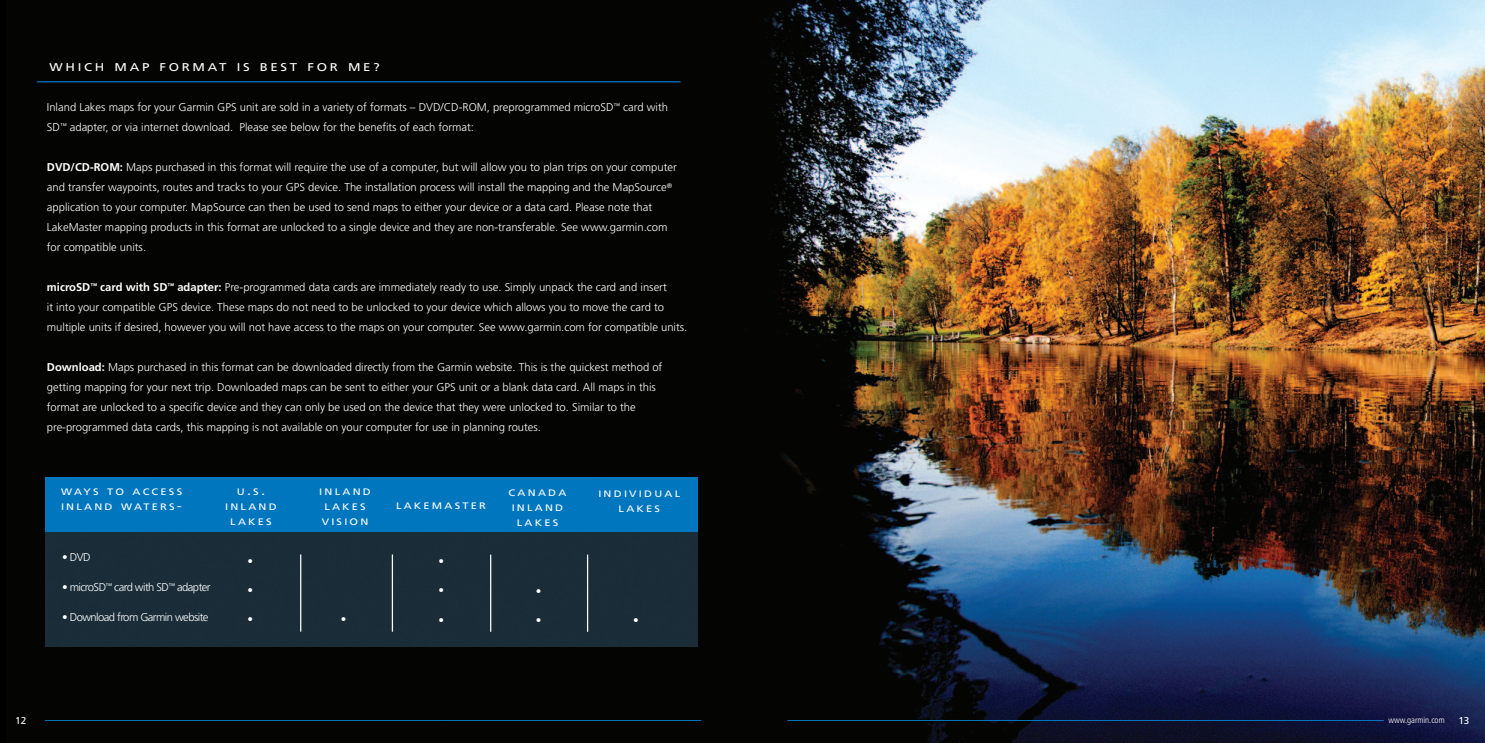
<style>
.page{position:relative;width:1485px;height:743px;background:#fff}
.page>*{position:absolute;margin:0;border:0;box-sizing:border-box;transform-origin:0 0}
.t1{font:300 11.25px/20px "Frutiger";color:#fff}
.t2{font:300 11.25px "Frutiger";letter-spacing:-.05em;color:#fff}
.t3{font:11.25px "Frutiger";letter-spacing:.2em;color:#fff;scale:1.18 1}
.t4{font:10px "Frutiger";color:#fff}
.t5{font:9.38px/15px "Frutiger";letter-spacing:.2em;color:#fff;text-align:center;scale:1.18 1}
.t6{font:300 condensed 8.75px "Frutiger";color:#fff}
.s1{font-weight:700}
.s2{font-size:12.5px}
</style>
<div class="page">
<img style="left:7px;top:0;width:1478px;height:742px">
<hr style="left:37px;top:81px;width:644px;height:1px;background:#0076be">
<div style="left:45px;top:532px;width:652px;height:114px;background:#1a2d38"></div>
<div style="left:45px;top:477px;width:652px;height:55px;background:#0076be"></div>
<hr style="left:392px;top:554px;width:1px;height:77px;background:#fff">
<hr style="left:490px;top:554px;width:1px;height:77px;background:#fff">
<hr style="left:300px;top:554px;width:1px;height:77px;background:#fff">
<hr style="left:587px;top:554px;width:1px;height:77px;background:#fff">
<hr style="left:788px;top:720px;width:596px;height:1px;background:#0076be">
<hr style="left:45px;top:720px;width:656px;height:1px;background:#0076be">
<p class="t3" style="left:50px;top:62px;width:281px">WHICH MAP FORMAT IS BEST FOR ME?</p>
<p class="t1" style="left:47px;top:98px;width:623px">Inland Lakes maps for your Garmin GPS unit are sold in a variety of formats – DVD/CD-ROM, preprogrammed microSD<sup>™</sup> card with<br>SD<sup>™</sup> adapter, or via internet download. Please see below for the benefits of each format:</p>
<p class="t1" style="left:47px;top:158px;width:632px"><span class="s1">DVD/CD-ROM:</span> Maps purchased in this format will require the use of a computer, but will allow you to plan trips on your computer and transfer waypoints, routes and tracks to your GPS device. The installation process will install the mapping and the MapSource<sup>® </sup>application to your computer. MapSource can then be used to send maps to either your device or a data card. Please note that LakeMaster mapping products in this format are unlocked to a single device and they are non-transferable. See www.garmin.com for compatible units.</p>
<p class="t1" style="left:47px;top:278px;width:642px"><span class="s1">microSD</span><sup>™</sup> <span class="s1">card with SD</span><sup>™</sup> <span class="s1">adapter:</span> Pre-programmed data cards are immediately ready to use. Simply unpack the card and insert<br>it into your compatible GPS device. These maps do not need to be unlocked to your device which allows you to move the card to multiple units if desired, however you will not have access to the maps on your computer. See www.garmin.com for compatible units.</p>
<p class="t1" style="left:47px;top:358px;width:617px"><span class="s1">Download:</span> Maps purchased in this format can be downloaded directly from the Garmin website. This is the quickest method of getting mapping for your next trip. Downloaded maps can be sent to either your GPS unit or a blank data card. All maps in this format are unlocked to a specific device and they can only be used on the device that they were unlocked to. Similar to the pre-programmed data cards, this mapping is not available on your computer for use in planning routes.</p>
<p class="t5" style="left:61px;top:484px;width:104px;text-align:left">WAYS TO ACCESS<br>INLAND WATERS<span class="s2">-</span></p>
<p class="t1" style="left:62px;top:548px;width:30px">• DVD</p>
<p class="t2" style="left:62px;top:583px;width:150px">• microSD<sup>™</sup> card with SD<sup>™</sup> adapter</p>
<p class="t2" style="left:62px;top:613px;width:148px">• Download from Garmin website</p>
<p class="t5" style="left:225px;top:484px;width:45px">U<span class="s2">.</span>S<span class="s2">.<br></span>INLAND<br>LAKES</p>
<p class="t5" style="left:598px;top:487px;width:71px">INDIVIDUAL<br>LAKES</p>
<p class="t5" style="left:319px;top:484px;width:45px;text-align:left">INLAND<br>LAKES<br>VISION</p>
<p class="t5" style="left:509px;top:485px;width:50px">CANADA<br>INLAND<br>LAKES</p>
<p class="t5" style="left:396px;top:499px;width:78px">LAKEMASTER</p>
<p class="t1" style="left:247px;top:551px;width:7px">•</p>
<p class="t1" style="left:247px;top:581px;width:7px">•</p>
<p class="t1" style="left:247px;top:610px;width:7px">•</p>
<p class="t1" style="left:341px;top:610px;width:7px">•</p>
<p class="t1" style="left:439px;top:552px;width:7px">•</p>
<p class="t1" style="left:439px;top:581px;width:7px">•</p>
<p class="t1" style="left:439px;top:610px;width:7px">•</p>
<p class="t1" style="left:536px;top:581px;width:7px">•</p>
<p class="t1" style="left:536px;top:611px;width:7px">•</p>
<p class="t1" style="left:633px;top:611px;width:7px">•</p>
<p class="t4" style="left:15px;top:716px;width:13px">12</p>
<p class="t6" style="left:1388px;top:716px;width:58px">www.garmin.com</p>
<p class="t4" style="left:1458px;top:716px;width:13px">13</p>
</div>
